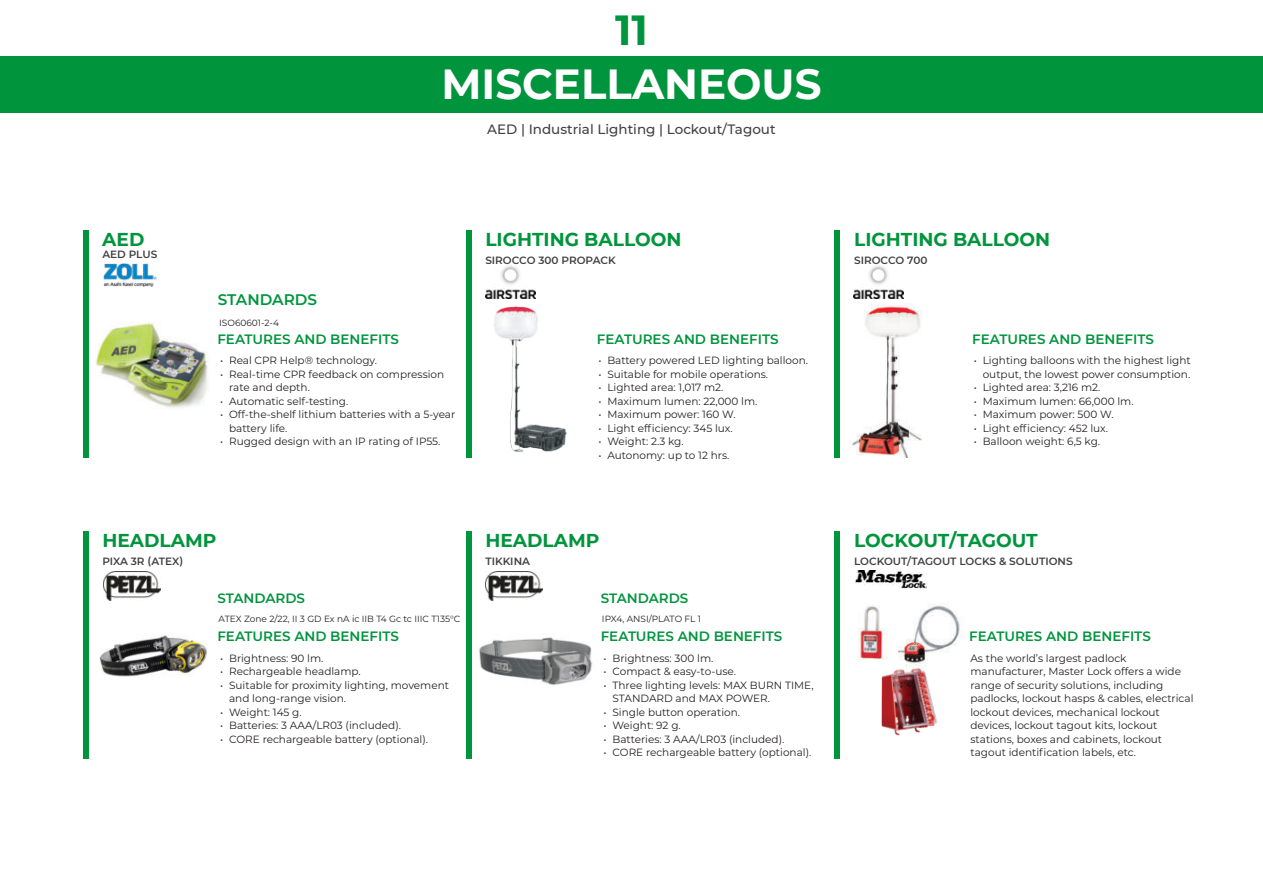
<style>
.page{position:relative;width:1263px;height:893px;background:#fff}
.page>*{position:absolute;margin:0;border:0;box-sizing:border-box;transform-origin:0 0}
.t1{font:700 42px "Montserrat";color:#fff}
.t2{font:700 42px "Montserrat";color:#00943d}
.t3{font:700 18.6px "Montserrat";color:#00943d}
.t4{font:600 15.3px "Montserrat";color:#00943d}
.t5{font:600 13.5px "Montserrat";color:#00943d}
.t6{font:500 13.5px "Montserrat";color:#424042}
.t7{font:10.5px/13.5px "Montserrat";color:#231f20}
.t8{font:600 10.5px "Montserrat";color:#424042}
.t9{font:9px "Montserrat";color:#231f20}
</style>
<div class="page">
<img style="left:479px;top:637px;width:114px;height:48px">
<img style="left:99px;top:635px;width:108px;height:42px">
<img style="left:96px;top:322px;width:114px;height:86px">
<div style="left:0;top:56px;width:1263px;height:57px;background:#00943d"></div>
<div style="left:83px;top:231px;width:5px;height:227px;background:#00943d"></div>
<div style="left:466px;top:231px;width:5px;height:227px;background:#00943d"></div>
<div style="left:835px;top:231px;width:5px;height:227px;background:#00943d"></div>
<div style="left:83px;top:532px;width:5px;height:227px;background:#00943d"></div>
<div style="left:466px;top:532px;width:5px;height:227px;background:#00943d"></div>
<div style="left:835px;top:532px;width:5px;height:227px;background:#00943d"></div>
<img style="left:104px;top:264px;width:53px;height:23px">
<img style="left:855px;top:571px;width:72px;height:18px">
<img style="left:898px;top:605px;width:62px;height:60px">
<img style="left:858px;top:606px;width:29px;height:53px">
<img style="left:881px;top:665px;width:56px;height:71px">
<img style="left:854px;top:266px;width:49px;height:32px">
<img style="left:486px;top:266px;width:49px;height:31px">
<img style="left:104px;top:572px;width:56px;height:28px">
<img style="left:486px;top:572px;width:56px;height:28px">
<img style="left:851px;top:303px;width:71px;height:155px">
<img style="left:485px;top:297px;width:82px;height:155px">
<h1 class="t2" style="left:615px;top:6px;width:34px">11</h1>
<h1 class="t1" style="left:441px;top:60px;width:381px">MISCELLANEOUS</h1>
<p class="t6" style="left:487px;top:123px;width:290px">AED | Industrial Lighting | Lockout/Tagout</p>
<h2 class="t3" style="left:102px;top:229px;width:44px">AED</h2>
<p class="t8" style="left:102px;top:247px;width:57px">AED PLUS</p>
<h2 class="t3" style="left:485px;top:229px;width:198px">LIGHTING BALLOON</h2>
<p class="t8" style="left:485px;top:253px;width:132px">SIROCCO 300 PROPACK</p>
<h2 class="t3" style="left:854px;top:229px;width:198px">LIGHTING BALLOON</h2>
<p class="t8" style="left:854px;top:253px;width:75px">SIROCCO 700</p>
<h3 class="t4" style="left:218px;top:289px;width:101px">STANDARDS</h3>
<p class="t9" style="left:219px;top:318px;width:61px">ISO60601-2-4</p>
<p class="t5" style="left:217px;top:329px;width:183px">FEATURES AND BENEFITS</p>
<p class="t5" style="left:597px;top:329px;width:183px">FEATURES AND BENEFITS</p>
<p class="t5" style="left:972px;top:329px;width:183px">FEATURES AND BENEFITS</p>
<p class="t7" style="left:220px;top:354px;width:159px">• Real CPR Help® technology.</p>
<p class="t7" style="left:229px;top:368px;width:217px;text-indent:-9px">• Real-time CPR feedback on compression rate and depth.</p>
<p class="t7" style="left:220px;top:395px;width:130px">• Automatic self-testing.</p>
<p class="t7" style="left:229px;top:408px;width:228px;text-indent:-9px">• Off-the-shelf lithium batteries with a 5-year battery life.</p>
<p class="t7" style="left:220px;top:435px;width:222px">• Rugged design with an IP rating of IP55.</p>
<p class="t7" style="left:598px;top:354px;width:211px">• Battery powered LED lighting balloon.</p>
<p class="t7" style="left:598px;top:368px;width:171px">• Suitable for mobile operations.</p>
<p class="t7" style="left:598px;top:381px;width:127px">• Lighted area: 1,017 m2.</p>
<p class="t7" style="left:598px;top:395px;width:161px">• Maximum lumen: 22,000 lm.</p>
<p class="t7" style="left:598px;top:408px;width:139px">• Maximum power: 160 W.</p>
<p class="t7" style="left:598px;top:422px;width:136px">• Light efficiency: 345 lux.</p>
<p class="t7" style="left:598px;top:435px;width:87px">• Weight: 2.3 kg.</p>
<p class="t7" style="left:598px;top:449px;width:133px">• Autonomy: up to 12 hrs.</p>
<p class="t7" style="left:974px;top:354px;width:219px;text-align:right">• Lighting balloons with the highest light output, the lowest power consumption.</p>
<p class="t7" style="left:974px;top:381px;width:128px">• Lighted area: 3,216 m2.</p>
<p class="t7" style="left:974px;top:395px;width:161px">• Maximum lumen: 66,000 lm.</p>
<p class="t7" style="left:974px;top:408px;width:141px">• Maximum power: 500 W.</p>
<p class="t7" style="left:974px;top:422px;width:136px">• Light efficiency: 452 lux.</p>
<p class="t7" style="left:974px;top:435px;width:128px">• Balloon weight: 6,5 kg.</p>
<h2 class="t3" style="left:102px;top:530px;width:116px">HEADLAMP</h2>
<p class="t8" style="left:102px;top:554px;width:82px">PIXA 3R (ATEX)</p>
<h2 class="t3" style="left:485px;top:530px;width:116px">HEADLAMP</h2>
<p class="t8" style="left:485px;top:554px;width:46px">TIKKINA</p>
<h2 class="t3" style="left:854px;top:527px;width:185px">LOCKOUT/TAGOUT</h2>
<p class="t8" style="left:854px;top:554px;width:220px">LOCKOUT/TAGOUT LOCKS &amp; SOLUTIONS</p>
<p class="t5" style="left:217px;top:588px;width:89px">STANDARDS</p>
<p class="t5" style="left:601px;top:588px;width:89px">STANDARDS</p>
<p class="t9" style="left:219px;top:614px;width:243px">ATEX Zone 2/22, II 3 GD Ex nA ic IIB T4 Gc tc IIIC T135°C</p>
<p class="t9" style="left:602px;top:614px;width:101px">IPX4, ANSI/PLATO FL 1</p>
<p class="t5" style="left:217px;top:627px;width:183px">FEATURES AND BENEFITS</p>
<p class="t5" style="left:601px;top:627px;width:183px">FEATURES AND BENEFITS</p>
<p class="t5" style="left:969px;top:627px;width:183px">FEATURES AND BENEFITS</p>
<p class="t7" style="left:220px;top:652px;width:105px">• Brightness: 90 lm.</p>
<p class="t7" style="left:220px;top:665px;width:142px">• Rechargeable headlamp.</p>
<p class="t7" style="left:229px;top:679px;width:221px;text-indent:-9px">• Suitable for proximity lighting, movement and long-range vision.</p>
<p class="t7" style="left:220px;top:706px;width:83px">• Weight: 145 g.</p>
<p class="t7" style="left:220px;top:719px;width:182px">• Batteries: 3 AAA/LR03 (included).</p>
<p class="t7" style="left:220px;top:733px;width:209px">• CORE rechargeable battery (optional).</p>
<p class="t7" style="left:603px;top:652px;width:111px">• Brightness: 300 lm.</p>
<p class="t7" style="left:603px;top:665px;width:134px">• Compact &amp; easy-to-use.</p>
<p class="t7" style="left:612px;top:679px;width:203px;text-indent:-9px">• Three lighting levels: MAX BURN TIME,<br>STANDARD and MAX POWER.</p>
<p class="t7" style="left:603px;top:706px;width:138px">• Single button operation.</p>
<p class="t7" style="left:603px;top:719px;width:79px">• Weight: 92 g.</p>
<p class="t7" style="left:603px;top:733px;width:182px">• Batteries: 3 AAA/LR03 (included).</p>
<p class="t7" style="left:603px;top:746px;width:209px">• CORE rechargeable battery (optional).</p>
<p class="t7" style="left:970px;top:652px;width:225px">As the world’s largest padlock manufacturer, Master Lock offers a wide range of security solutions, including padlocks, lockout hasps &amp; cables, electrical lockout devices, mechanical lockout devices, lockout tagout kits, lockout stations, boxes and cabinets, lockout tagout identification labels, etc.</p>
</div>
